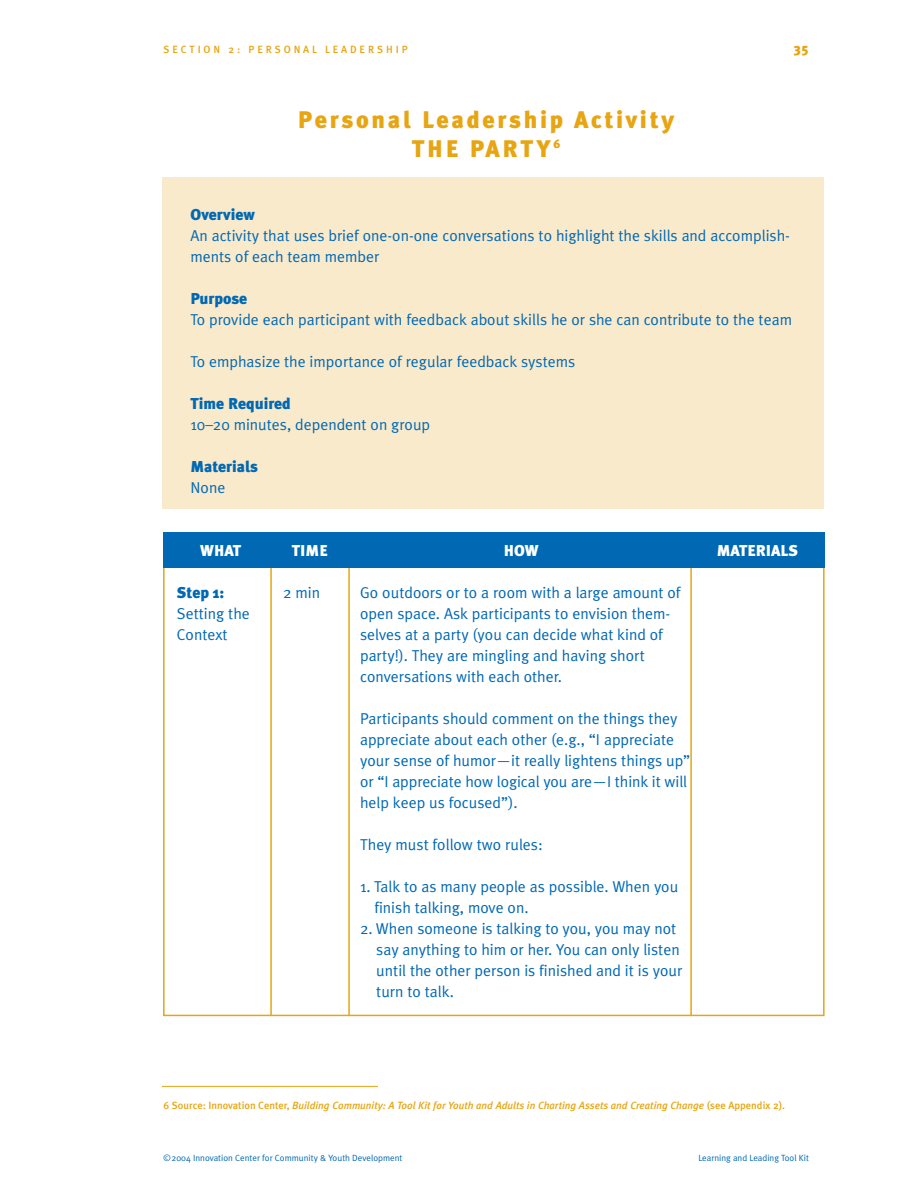
<style>
.page{position:relative;width:918px;height:1188px;background:#fff}
.page>*{position:absolute;margin:0;border:0;box-sizing:border-box;transform-origin:0 0}
.t1{font:900 24px/28.8px "Meta Plus";letter-spacing:.11em;color:#e7a512;text-align:center}
.t2{font:15.75px/21px "Meta Plus Normal";color:#0168b3}
.t3{font:900 15.75px "Meta Plus";color:#0168b3}
.t4{font:900 15.75px "Meta Plus";color:#fff}
.t5{font:900 13.5px "Meta Plus";color:#e7a512}
.t6{font:italic 500 10.5px "Meta Plus";color:#e7a512}
.t7{font:500 10.5px "Meta Plus";letter-spacing:.27em;color:#e7a512}
.t8{font:9px "Meta Plus Normal";color:#0168b3}
.s1{font-style:normal}
</style>
<div class="page">
<hr style="left:690px;top:561px;width:2px;height:455px;background:#e7a512">
<hr style="left:270px;top:563px;width:2px;height:453px;background:#e7a512">
<hr style="left:348px;top:566px;width:2px;height:450px;background:#e7a512">
<div style="left:163px;top:532px;width:662px;height:35px;background:#0168b3"></div>
<div style="left:162px;top:177px;width:662px;height:331px;background:#f9eacb"></div>
<hr style="left:162px;top:1086px;width:216px;height:1px;background:#e7a512">
<p class="t7" style="left:163px;top:45px;width:246px">SECTION 2: PERSONAL LEADERSHIP</p>
<p class="t5" style="left:794px;top:43px;width:16px">35</p>
<h1 class="t1" style="left:298px;top:108px;width:378px">Personal Leadership Activity<br>THE PARTY<sup>6</sup></h1>
<p class="t3" style="left:190px;top:209px;width:66px">Overview</p>
<p class="t2" style="left:190px;top:227px;width:601px">An activity that uses brief one-on-one conversations to highlight the skills and accomplish&shy;ments of each team member</p>
<p class="t3" style="left:190px;top:293px;width:58px">Purpose</p>
<p class="t2" style="left:190px;top:311px;width:603px">To provide each participant with feedback about skills he or she can contribute to the team</p>
<p class="t2" style="left:190px;top:353px;width:386px">To emphasize the importance of regular feedback systems</p>
<p class="t3" style="left:190px;top:398px;width:102px">Time Required</p>
<p class="t2" style="left:190px;top:416px;width:241px">10–20 minutes, dependent on group</p>
<p class="t3" style="left:190px;top:461px;width:69px">Materials</p>
<p class="t2" style="left:190px;top:479px;width:36px">None</p>
<p class="t4" style="left:200px;top:545px;width:43px">WHAT</p>
<p class="t4" style="left:292px;top:545px;width:37px">TIME</p>
<p class="t4" style="left:504px;top:545px;width:36px">HOW</p>
<p class="t4" style="left:717px;top:545px;width:83px">MATERIALS</p>
<p class="t3" style="left:177px;top:587px;width:49px">Step 1:</p>
<p class="t2" style="left:283px;top:584px;width:38px">2 min</p>
<p class="t2" style="left:360px;top:584px;width:322px">Go outdoors or to a room with a large amount of</p>
<p class="t2" style="left:177px;top:605px;width:74px">Setting the</p>
<p class="t2" style="left:360px;top:605px;width:312px">open space. Ask participants to envision them-</p>
<p class="t2" style="left:177px;top:626px;width:52px">Context</p>
<p class="t2" style="left:360px;top:626px;width:304px">selves at a party (you can decide what kind of party!). They are mingling and having short conversations with each other.</p>
<p class="t2" style="left:360px;top:710px;width:332px">Participants should comment on the things they appreciate about each other (e.g., “I appreciate your sense of humor—it really lightens things up” or “I appreciate how logical you are—I think it will help keep us focused”).</p>
<p class="t2" style="left:360px;top:836px;width:184px">They must follow two rules:</p>
<p class="t2" style="left:374px;top:878px;width:305px;text-indent:-14px">1. Talk to as many people as possible. When you finish talking, move on.</p>
<p class="t2" style="left:376px;top:920px;width:308px;text-indent:-16px">2. When someone is talking to you, you may not say anything to him or her. You can only listen until the other person is finished and it is your turn to talk.</p>
<p class="t6" style="left:164px;top:1101px;width:623px"><span class="s1">6 Source: Innovation Center,</span> Building Community: A Tool Kit for Youth and Adults in Charting Assets and Creating Change <span class="s1">(see Appendix 2).</span></p>
<p class="t8" style="left:163px;top:1154px;width:240px">©2004 Innovation Center for Community &amp; Youth Development</p>
<p class="t8" style="left:698px;top:1154px;width:112px">Learning and Leading Tool Kit</p>
</div>
